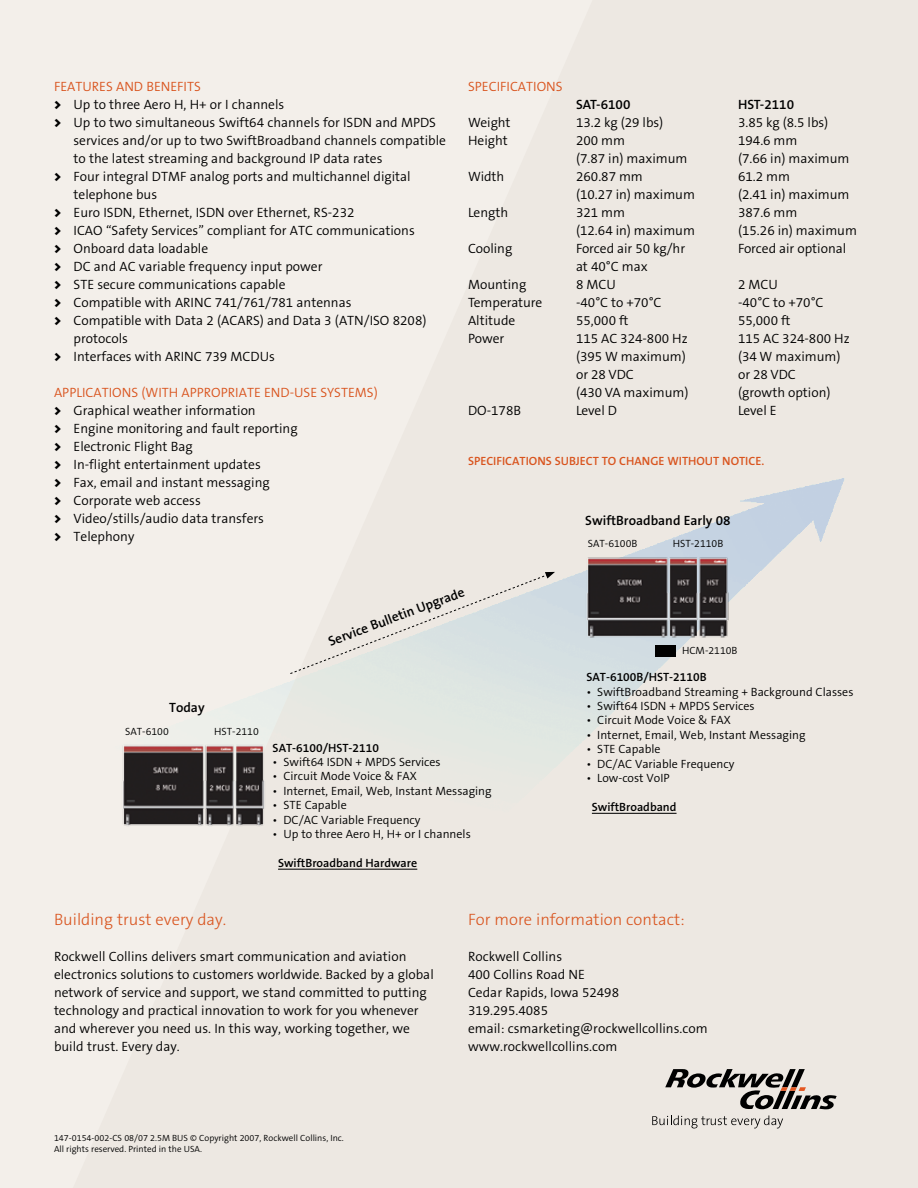
<style>
.page{position:relative;width:918px;height:1188px;background:#fff}
.page>*{position:absolute;margin:0;border:0;box-sizing:border-box;transform-origin:0 0}
.t1{font:300 16.5px "The Sans B3";color:#d9541e}
.t2{font:300 13.5px/18px "The Sans B4";color:#000}
.t3{font:600 13.5px "The Sans B6";color:#000}
.t4{font:300 13.5px "The Sans B4";color:#d9541e}
.t5{font:300 12px "The Sans B4";color:#000}
.t6{font:600 12px "The Sans B6";color:#000}
.t7{font:600 12px "The Sans B6";color:#d9541e}
.t8{font:300 10.5px "The Sans B4";color:#000}
.t9{font:300 9px/10.8px "The Sans B4";color:#000}
.s1{font-family:"The Sans B9";font-weight:900}
.s2{color:#d9541e}
</style>
<div class="page">
<div style="left:593px;top:0;width:325px;height:1188px;background:#ede8e2"></div>
<div style="left:0;top:0;width:593px;height:1188px;background:#f3efea"></div>
<img style="left:71px;top:472px;width:783px;height:432px">
<svg style="left:652px;top:1115px;width:131px;height:13px;background:#c7c3be"></svg>
<svg style="left:665px;top:1069px;width:172px;height:40px;background:#a29e99"></svg>
<hr style="left:278px;top:869px;width:139px;height:1px;background:#000">
<hr style="left:592px;top:813px;width:85px;height:1px;background:#000">
<svg style="left:289px;top:572px;width:266px;height:103px;background:#e3e4e1"></svg>
<img style="left:113px;top:742px;width:157px;height:88px">
<img style="left:576px;top:547px;width:160px;height:99px">
<div style="left:655px;top:646px;width:21px;height:11px;background:#000"></div>
<p class="t4" style="left:54px;top:79px;width:23px">Featur</p>
<p class="t4" style="left:99px;top:79px;width:27px">es and</p>
<p class="t4" style="left:146px;top:79px;width:38px">Benefits</p>
<p class="t2" style="left:54px;top:96px;width:232px"><span class="s1">&gt;</span> Up to three Aero H, H+ or I channels</p>
<p class="t2" style="left:54px;top:114px;width:384px"><span class="s1">&gt;</span> Up to two simultaneous Swift64 channels for ISDN and MPDS</p>
<p class="t2" style="left:74px;top:132px;width:374px">services and/or up to two SwiftBroadband channels compatible</p>
<p class="t2" style="left:74px;top:150px;width:311px">to the latest streaming and background IP data rates</p>
<p class="t2" style="left:54px;top:168px;width:358px"><span class="s1">&gt;</span> Four integral DTMF analog ports and multichannel digital</p>
<p class="t2" style="left:74px;top:186px;width:85px">telephone bus</p>
<p class="t2" style="left:54px;top:204px;width:302px"><span class="s1">&gt;</span> Euro ISDN, Ethernet, ISDN over Ethernet, RS-232</p>
<p class="t2" style="left:54px;top:222px;width:362px"><span class="s1">&gt;</span> ICAO “Safety Services” compliant for ATC communications</p>
<p class="t2" style="left:54px;top:240px;width:156px"><span class="s1">&gt;</span> Onboard data loadable</p>
<p class="t2" style="left:54px;top:258px;width:270px"><span class="s1">&gt;</span> DC and AC variable frequency input power</p>
<p class="t2" style="left:54px;top:276px;width:233px"><span class="s1">&gt;</span> STE secure communications capable</p>
<p class="t2" style="left:54px;top:294px;width:299px"><span class="s1">&gt;</span> Compatible with ARINC 741/761/781 antennas</p>
<p class="t2" style="left:54px;top:312px;width:374px"><span class="s1">&gt;</span> Compatible with Data 2 (ACARS) and Data 3 (ATN/ISO 8208)</p>
<p class="t2" style="left:74px;top:330px;width:56px">protocols</p>
<p class="t2" style="left:54px;top:348px;width:222px"><span class="s1">&gt;</span> Interfaces with ARINC 739 MCDUs</p>
<p class="t4" style="left:54px;top:385px;width:16px">Applications</p>
<p class="t4" style="left:141px;top:385px;width:49px">(WITH appropriat</p>
<p class="t2" style="left:54px;top:384px;width:325px;text-indent:200px"><span class="s2">e end-us e systems) </span><span class="s1">&gt;</span> Graphical weather information<br><span class="s1">&gt;</span> E ngine monitoring and fault reporting<br><span class="s1">&gt;</span> E lectronic Flight Bag<br><span class="s1">&gt;</span> In-flight entertainment updates<br><span class="s1">&gt;</span> Fax, email and instant messaging<br><span class="s1">&gt;</span> Corporate web access<br><span class="s1">&gt;</span> Video/stills/audio data transfers<br><span class="s1">&gt;</span> Telephony</p>
<p class="t4" style="left:468px;top:79px;width:96px">SPECIFICATIONS</p>
<p class="t3" style="left:576px;top:97px;width:56px">SAT-6100</p>
<p class="t3" style="left:738px;top:97px;width:58px">HST-2110</p>
<p class="t2" style="left:468px;top:114px;width:44px">Weight</p>
<p class="t2" style="left:576px;top:114px;width:89px">13.2 kg (29 lbs)</p>
<p class="t2" style="left:738px;top:114px;width:92px">3.85 kg (8.5 lbs)</p>
<p class="t2" style="left:468px;top:132px;width:41px">Height</p>
<p class="t2" style="left:576px;top:132px;width:51px">200 mm</p>
<p class="t2" style="left:738px;top:132px;width:61px">194.6 mm</p>
<p class="t2" style="left:576px;top:150px;width:113px">(7.87 in) maximum</p>
<p class="t2" style="left:738px;top:150px;width:113px">(7.66 in) maximum</p>
<p class="t2" style="left:468px;top:168px;width:38px">Width</p>
<p class="t2" style="left:576px;top:168px;width:68px">260.87 mm</p>
<p class="t2" style="left:738px;top:168px;width:54px">61.2 mm</p>
<p class="t2" style="left:576px;top:186px;width:120px">(10.27 in) maximum</p>
<p class="t2" style="left:738px;top:186px;width:113px">(2.41 in) maximum</p>
<p class="t2" style="left:468px;top:204px;width:42px">Length</p>
<p class="t2" style="left:576px;top:204px;width:51px">321 mm</p>
<p class="t2" style="left:738px;top:204px;width:61px">387.6 mm</p>
<p class="t2" style="left:576px;top:222px;width:120px">(12.64 in) maximum</p>
<p class="t2" style="left:738px;top:222px;width:120px">(15.26 in) maximum</p>
<p class="t2" style="left:468px;top:240px;width:46px">Cooling</p>
<p class="t2" style="left:576px;top:240px;width:111px">Forced air 50 kg/hr</p>
<p class="t2" style="left:738px;top:240px;width:110px">Forced air optional</p>
<p class="t2" style="left:576px;top:258px;width:73px">at 40°C max</p>
<p class="t2" style="left:468px;top:276px;width:60px">Mounting</p>
<p class="t2" style="left:576px;top:276px;width:41px">8 MCU</p>
<p class="t2" style="left:738px;top:276px;width:41px">2 MCU</p>
<p class="t2" style="left:468px;top:294px;width:76px">Temperature</p>
<p class="t2" style="left:576px;top:294px;width:87px">-40°C to +70°C</p>
<p class="t2" style="left:738px;top:294px;width:87px">-40°C to +70°C</p>
<p class="t2" style="left:468px;top:312px;width:49px">Altitude</p>
<p class="t2" style="left:576px;top:312px;width:54px">55,000 ft</p>
<p class="t2" style="left:738px;top:312px;width:54px">55,000 ft</p>
<p class="t2" style="left:468px;top:330px;width:38px">Power</p>
<p class="t2" style="left:576px;top:330px;width:113px">115 AC 324-800 Hz</p>
<p class="t2" style="left:738px;top:330px;width:113px">115 AC 324-800 Hz</p>
<p class="t2" style="left:576px;top:348px;width:111px">(395 W maximum)</p>
<p class="t2" style="left:738px;top:348px;width:104px">(34 W maximum)</p>
<p class="t2" style="left:576px;top:366px;width:59px">or 28 VDC</p>
<p class="t2" style="left:738px;top:366px;width:59px">or 28 VDC</p>
<p class="t2" style="left:576px;top:384px;width:114px">(430 VA maximum)</p>
<p class="t2" style="left:738px;top:384px;width:94px">(growth option)</p>
<p class="t2" style="left:468px;top:402px;width:55px">DO-178B</p>
<p class="t2" style="left:576px;top:402px;width:42px">Level D</p>
<p class="t2" style="left:738px;top:402px;width:38px">Level E</p>
<p class="t7" style="left:468px;top:455px;width:298px">SPECIFICATIONS SUBJECT TO CHANGE WITHOUT NOTICE.</p>
<p class="t3" style="left:585px;top:513px;width:147px">SwiftBroadband Early 08</p>
<p class="t8" style="left:588px;top:538px;width:51px">SAT-6100B</p>
<p class="t8" style="left:673px;top:538px;width:52px">HST-2110B</p>
<p class="t3" style="left:327px;top:636px;width:146px;rotate:-21deg">Service Bulletin Upgrade</p>
<p class="t3" style="left:169px;top:700px;width:37px">Today</p>
<p class="t8" style="left:125px;top:725px;width:45px">SAT-6100</p>
<p class="t8" style="left:214px;top:725px;width:46px">HST-2110</p>
<p class="t6" style="left:273px;top:741px;width:108px">SAT-6100/HST-2110</p>
<p class="t5" style="left:273px;top:755px;width:170px">• Swift64 ISDN + MPDS Services</p>
<p class="t5" style="left:273px;top:770px;width:146px">• Circuit Mode Voice &amp; FAX</p>
<p class="t5" style="left:273px;top:784px;width:221px">• Internet, E mail, Web, Instant Messaging</p>
<p class="t5" style="left:273px;top:799px;width:76px">• STE Capable</p>
<p class="t5" style="left:273px;top:813px;width:150px">• DC/AC Variable Frequency</p>
<p class="t5" style="left:273px;top:827px;width:200px">• Up to three Aero H, H+ or I channels</p>
<p class="t6" style="left:278px;top:856px;width:141px">SwiftBroadband Hardware</p>
<p class="t8" style="left:682px;top:645px;width:57px">HCM-2110B</p>
<p class="t6" style="left:586px;top:671px;width:122px">SAT-6100B/HST-2110B</p>
<p class="t5" style="left:586px;top:685px;width:269px">• SwiftBroadband Streaming + Background Classes</p>
<p class="t5" style="left:586px;top:700px;width:170px">• Swift64 ISDN + MPDS Services</p>
<p class="t5" style="left:586px;top:714px;width:146px">• Circuit Mode Voice &amp; FAX</p>
<p class="t5" style="left:586px;top:728px;width:221px">• Internet, E mail, Web, Instant Messaging</p>
<p class="t5" style="left:586px;top:743px;width:76px">• STE Capable</p>
<p class="t5" style="left:586px;top:757px;width:150px">• DC/AC Variable Frequency</p>
<p class="t5" style="left:586px;top:772px;width:85px">• Low-cost VoIP</p>
<p class="t6" style="left:592px;top:800px;width:86px">SwiftBroadband</p>
<p class="t1" style="left:54px;top:910px;width:174px">Building trust every day.</p>
<p class="t2" style="left:54px;top:948px;width:381px">Rockwell Collins delivers smart communication and aviation electronics solutions to customers worldwide. Backed by a global network of service and support, we stand committed to putting technology and practical innovation to work for you whenever and wherever you need us. In this way, working together, we build trust. Every day.</p>
<p class="t9" style="left:54px;top:1133px;width:291px">147-0154-002-CS 08/07 2.5M BUS © Copyright 2007, Rockwell Collins, Inc.<br>All rights reserved. Printed in the USA.</p>
<p class="t1" style="left:468px;top:910px;width:218px">For more information contact:</p>
<p class="t2" style="left:468px;top:948px;width:241px">Rockwell Collins<br>400 Collins Road NE<br>Cedar Rapids, Iowa 52498<br>319.295.4085<br>email: csmarketing@rockwellcollins.com www.rockwellcollins.com</p>
</div>
